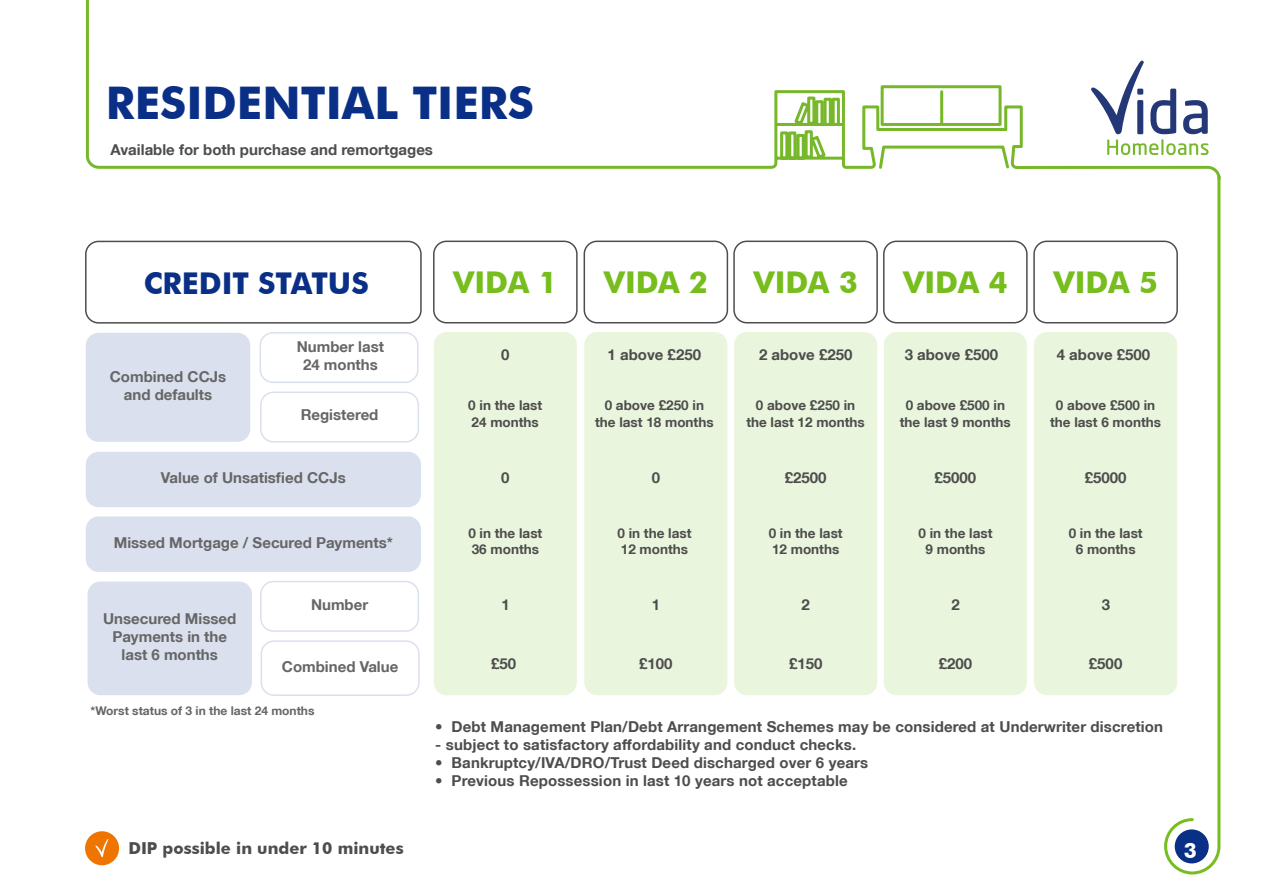
<style>
.page{position:relative;width:1263px;height:893px;background:#fff}
.page>*{position:absolute;margin:0;border:0;box-sizing:border-box;transform-origin:0 0}
.t1{font:700 45px "Futura BT";color:#092f87}
.t2{font:700 30px "Futura BT";color:#76bd1d}
.t3{font:700 30px "Futura BT";color:#092f87}
.t4{font:700 21px "Futura BT";color:#fff}
.t5{font:700 16.5px "Futura BT";color:#4d4d4d}
.t6{font:700 15px "Helvetica Neue LT";letter-spacing:.01em;color:#4d4d4d}
.t7{font:700 15px/18px "Helvetica Neue LT";color:#666;text-align:center}
.t8{font:700 13.5px/16.2px "Helvetica Neue LT";color:#4d4d4d;text-align:center}
.t9{font:700 12px "Helvetica Neue LT";color:#666}
</style>
<div class="page">
<div style="left:86px;top:333px;width:164px;height:109px;background:#dae0ed;border-radius:13px"></div>
<div style="left:86px;top:516px;width:335px;height:56px;background:#dae0ed;border-radius:13px"></div>
<div style="left:86px;top:452px;width:335px;height:55px;background:#dae0ed;border-radius:13px"></div>
<div style="left:260px;top:332px;width:159px;height:51px;border:2px solid #dae0ed;border-radius:13px"></div>
<div style="left:260px;top:392px;width:159px;height:51px;border:2px solid #dae0ed;border-radius:13px"></div>
<div style="left:260px;top:581px;width:159px;height:51px;border:2px solid #dae0ed;border-radius:13px"></div>
<div style="left:261px;top:640px;width:159px;height:56px;border:2px solid #dae0ed;border-radius:13px"></div>
<div style="left:88px;top:581px;width:164px;height:114px;background:#dae0ed;border-radius:13px"></div>
<div style="left:734px;top:332px;width:143px;height:363px;background:#eaf5dd;border-radius:13px"></div>
<div style="left:584px;top:332px;width:143px;height:363px;background:#eaf5dd;border-radius:13px"></div>
<div style="left:884px;top:332px;width:143px;height:363px;background:#eaf5dd;border-radius:13px"></div>
<div style="left:1034px;top:332px;width:143px;height:363px;background:#eaf5dd;border-radius:13px"></div>
<div style="left:434px;top:332px;width:143px;height:363px;background:#eaf5dd;border-radius:13px"></div>
<div style="left:433px;top:241px;width:145px;height:82px;border:2px solid #4d4d4d;border-radius:13px"></div>
<div style="left:583px;top:241px;width:145px;height:82px;border:2px solid #4d4d4d;border-radius:13px"></div>
<div style="left:733px;top:241px;width:145px;height:82px;border:2px solid #4d4d4d;border-radius:13px"></div>
<div style="left:883px;top:241px;width:145px;height:82px;border:2px solid #4d4d4d;border-radius:13px"></div>
<div style="left:1033px;top:241px;width:145px;height:82px;border:2px solid #4d4d4d;border-radius:13px"></div>
<div style="left:85px;top:241px;width:337px;height:83px;border:2px solid #4d4d4d;border-radius:13px"></div>
<svg style="left:1162px;top:182px;width:59px;height:693px"></svg>
<svg style="left:85px;top:0;width:1136px;height:182px"></svg>
<div style="left:85px;top:831px;width:34px;height:34px;background:#ee7600;border-radius:50%"></div>
<svg style="left:95px;top:839px;width:13px;height:18px"></svg>
<svg style="left:1091px;top:61px;width:117px;height:94px"></svg>
<h1 class="t1" style="left:106px;top:76px;width:430px">RESIDENTIAL TIERS</h1>
<p class="t6" style="left:111px;top:140px;width:324px">Available for both purchase and remortgages</p>
<h2 class="t3" style="left:144px;top:265px;width:227px">CREDIT STATUS</h2>
<h2 class="t2" style="left:453px;top:265px;width:106px">VIDA 1</h2>
<h2 class="t2" style="left:604px;top:265px;width:106px">VIDA 2</h2>
<h2 class="t2" style="left:753px;top:265px;width:106px">VIDA 3</h2>
<h2 class="t2" style="left:903px;top:265px;width:106px">VIDA 4</h2>
<h2 class="t2" style="left:1053px;top:265px;width:106px">VIDA 5</h2>
<p class="t7" style="left:110px;top:367px;width:118px">Combined CCJs and defaults</p>
<p class="t7" style="left:297px;top:337px;width:89px">Number last<br>24 months</p>
<p class="t7" style="left:301px;top:406px;width:79px">Registered</p>
<p class="t7" style="left:161px;top:468px;width:186px">Value of Unsatisfied CCJs</p>
<p class="t7" style="left:114px;top:533px;width:281px">Missed Mortgage / Secured Payments*</p>
<p class="t7" style="left:103px;top:609px;width:135px">Unsecured Missed<br>Payments in the last 6 months</p>
<p class="t7" style="left:311px;top:595px;width:59px">Number</p>
<p class="t7" style="left:282px;top:657px;width:118px">Combined Value</p>
<p class="t9" style="left:90px;top:704px;width:226px">*Worst status of 3 in the last 24 months</p>
<p class="t6" style="left:501px;top:345px;width:10px">0</p>
<p class="t6" style="left:608px;top:345px;width:95px">1 above £250</p>
<p class="t6" style="left:759px;top:345px;width:95px">2 above £250</p>
<p class="t6" style="left:905px;top:345px;width:95px">3 above £500</p>
<p class="t6" style="left:1057px;top:345px;width:95px">4 above £500</p>
<p class="t8" style="left:468px;top:397px;width:75px;text-align:left">0 in the last<br>24 months</p>
<p class="t8" style="left:595px;top:397px;width:120px">0 above £250 in the last 18 months</p>
<p class="t8" style="left:746px;top:397px;width:120px">0 above £250 in the last 12 months</p>
<p class="t8" style="left:900px;top:397px;width:112px">0 above £500 in the last 9 months</p>
<p class="t8" style="left:1050px;top:397px;width:112px">0 above £500 in the last 6 months</p>
<p class="t6" style="left:501px;top:468px;width:10px">0</p>
<p class="t6" style="left:652px;top:468px;width:10px">0</p>
<p class="t6" style="left:785px;top:468px;width:43px">£2500</p>
<p class="t6" style="left:934px;top:468px;width:43px">£5000</p>
<p class="t6" style="left:1085px;top:468px;width:43px">£5000</p>
<p class="t8" style="left:468px;top:525px;width:75px;text-align:left">0 in the last<br>36 months</p>
<p class="t8" style="left:617px;top:525px;width:75px;text-align:left">0 in the last<br>12 months</p>
<p class="t8" style="left:769px;top:525px;width:75px;text-align:left">0 in the last<br>12 months</p>
<p class="t8" style="left:918px;top:525px;width:75px">0 in the last<br>9 months</p>
<p class="t8" style="left:1069px;top:525px;width:75px">0 in the last<br>6 months</p>
<p class="t6" style="left:501px;top:595px;width:10px">1</p>
<p class="t6" style="left:652px;top:595px;width:10px">1</p>
<p class="t6" style="left:802px;top:595px;width:10px">2</p>
<p class="t6" style="left:951px;top:595px;width:10px">2</p>
<p class="t6" style="left:1102px;top:595px;width:10px">3</p>
<p class="t6" style="left:491px;top:655px;width:27px">£50</p>
<p class="t6" style="left:639px;top:655px;width:35px">£100</p>
<p class="t6" style="left:789px;top:655px;width:35px">£150</p>
<p class="t6" style="left:939px;top:655px;width:35px">£200</p>
<p class="t6" style="left:1089px;top:655px;width:35px">£500</p>
<p class="t6" style="left:435px;top:717px;width:729px">• Debt Management Plan/Debt Arrangement Schemes may be considered at Underwriter discretion</p>
<p class="t6" style="left:435px;top:735px;width:422px">- subject to satisfactory affordability and conduct checks.</p>
<p class="t6" style="left:435px;top:753px;width:434px">• Bankruptcy/IVA/DRO/Trust Deed discharged over 6 years</p>
<p class="t6" style="left:435px;top:771px;width:414px">• Previous Repossession in last 10 years not acceptable</p>
<p class="t5" style="left:128px;top:838px;width:277px">DIP possible in under 10 minutes</p>
<h3 class="t4" style="left:1184px;top:838px;width:15px">3</h3>
</div>
